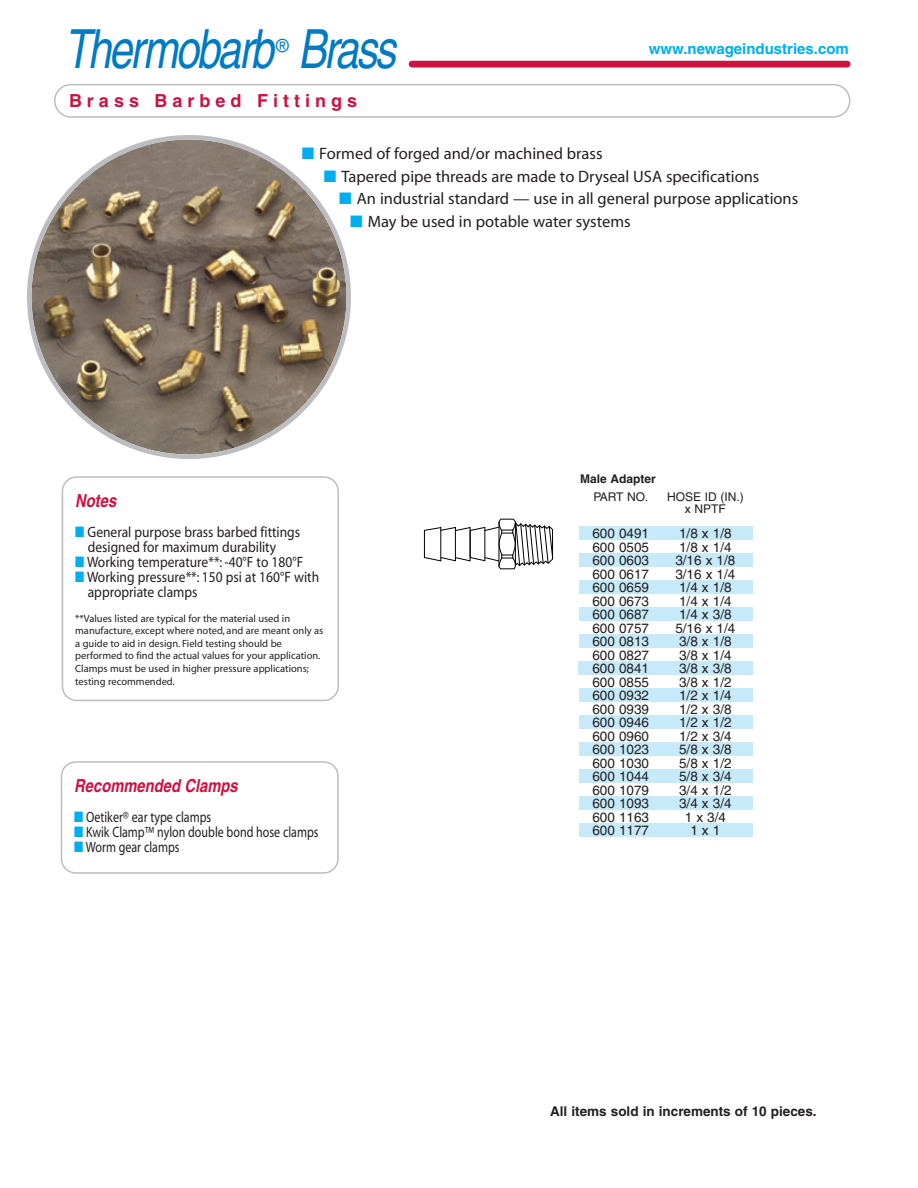
<style>
.page{position:relative;width:918px;height:1188px;background:#fff}
.page>*{position:absolute;margin:0;border:0;box-sizing:border-box;transform-origin:0 0}
.t1{font:italic 54px "Helvetica";color:#007ac2;scale:.78 1}
.t2{font:italic 700 18px "Helvetica";color:#cd1141;scale:.82 1}
.t3{font:700 18px "Helvetica";letter-spacing:.28em;color:#cd1141}
.t4{font:18px "Helvetica";color:#007ac2;scale:.95 1}
.t5{font:16.5px "Myriad";color:#231f20}
.t6{font:15px/15px "Myriad";color:#231f20;scale:.9 1}
.t7{font:15px "Myriad";color:#231f20;scale:.8 1}
.t8{font:700 15px "Helvetica";color:#00aeef}
.t9{font:13.5px/13.5px "Helvetica";color:#231f20;text-align:center}
.t10{font:700 13.5px "Helvetica";color:#231f20}
.t11{font:12px/12px "Helvetica";color:#231f20;text-align:center}
.t12{font:700 12px "Helvetica";color:#231f20}
.t13{font:10.5px/12.6px "Myriad";color:#231f20}
.s1{color:#00aeef}
</style>
<div class="page">
<div style="left:409px;top:61px;width:441px;height:7px;background:#cd1141;border-radius:3px"></div>
<svg style="left:54px;top:84px;width:797px;height:34px"></svg>
<svg style="left:62px;top:476px;width:277px;height:225px"></svg>
<svg style="left:27px;top:135px;width:324px;height:324px"></svg>
<div style="left:579px;top:526px;width:173px;height:14px;background:#c6eafa"></div>
<svg style="left:424px;top:518px;width:129px;height:52px"></svg>
<div style="left:579px;top:554px;width:173px;height:13px;background:#c6eafa"></div>
<div style="left:579px;top:580px;width:173px;height:14px;background:#c6eafa"></div>
<div style="left:579px;top:608px;width:173px;height:13px;background:#c6eafa"></div>
<div style="left:579px;top:634px;width:173px;height:14px;background:#c6eafa"></div>
<div style="left:579px;top:662px;width:174px;height:13px;background:#c6eafa"></div>
<div style="left:579px;top:688px;width:173px;height:14px;background:#c6eafa"></div>
<div style="left:579px;top:716px;width:173px;height:13px;background:#c6eafa"></div>
<div style="left:579px;top:742px;width:173px;height:14px;background:#c6eafa"></div>
<div style="left:579px;top:770px;width:173px;height:13px;background:#c6eafa"></div>
<div style="left:579px;top:796px;width:173px;height:14px;background:#c6eafa"></div>
<div style="left:579px;top:824px;width:173px;height:13px;background:#c6eafa"></div>
<svg style="left:61px;top:761px;width:278px;height:113px"></svg>
<h1 class="t1" style="left:64px;top:29px;width:437px">Thermobarb Brass</h1>
<h2 class="t4" style="left:276px;top:39px;width:15px">®</h2>
<h2 class="t3" style="left:69px;top:94px;width:290px">Brass Barbed Fittings</h2>
<p class="t8" style="left:649px;top:43px;width:202px">www.newageindustries.com</p>
<p class="t5" style="left:302px;top:148px;width:302px"><span class="s1">■</span> Formed of forged and/or machined brass</p>
<p class="t5" style="left:324px;top:170px;width:437px"><span class="s1">■</span> Tapered pipe threads are made to Dryseal USA specifications</p>
<p class="t5" style="left:339px;top:193px;width:461px"><span class="s1">■</span> An industrial standard — use in all general purpose applications</p>
<p class="t5" style="left:350px;top:215px;width:282px"><span class="s1">■</span> May be used in potable water systems</p>
<h2 class="t2" style="left:75px;top:494px;width:55px">Notes</h2>
<p class="t6" style="left:88px;top:525px;width:237px;text-indent:-13px"><span class="s1">■</span> General purpose brass barbed fittings designed for maximum durability</p>
<p class="t6" style="left:75px;top:555px;width:255px"><span class="s1">■</span> Working temperature**: -40°F to 180°F</p>
<p class="t6" style="left:88px;top:570px;width:259px;text-indent:-13px"><span class="s1">■</span> Working pressure**: 150 psi at 160°F with appropriate clamps</p>
<p class="t13" style="left:75px;top:613px;width:250px">**Values listed are typical for the material used in manufacture, except where noted, and are meant only as a guide to aid in design. Field testing should be performed to find the actual values for your application.<br>Clamps must be used in higher pressure applications; testing recommended.</p>
<h2 class="t2" style="left:74px;top:779px;width:205px">Recommended Clamps</h2>
<p class="t7" style="left:74px;top:811px;width:173px"><span class="s1">■</span> Oetiker® ear type clamps</p>
<p class="t7" style="left:74px;top:826px;width:307px"><span class="s1">■</span> Kwik Clamp™ nylon double bond hose clamps</p>
<p class="t7" style="left:74px;top:841px;width:133px"><span class="s1">■</span> Worm gear clamps</p>
<p class="t12" style="left:580px;top:474px;width:77px">Male Adapter</p>
<p class="t11" style="left:593px;top:492px;width:56px">PART NO.</p>
<p class="t9" style="left:592px;top:528px;width:58px;text-align:justify">600 0491<br>600 0505<br>600 0603<br>600 0617<br>600 0659<br>600 0673<br>600 0687<br>600 0757<br>600 0813<br>600 0827<br>600 0841<br>600 0855<br>600 0932<br>600 0939<br>600 0946<br>600 0960<br>600 1023<br>600 1030<br>600 1044<br>600 1079<br>600 1093<br>600 1163<br>600 1177</p>
<p class="t11" style="left:667px;top:492px;width:78px">HOSE ID (IN.) x NPTF</p>
<p class="t9" style="left:675px;top:528px;width:62px">1/8 x 1/8<br>1/8 x 1/4<br>3/16 x 1/8<br>3/16 x 1/4<br>1/4 x 1/8<br>1/4 x 1/4<br>1/4 x 3/8<br>5/16 x 1/4<br>3/8 x 1/8<br>3/8 x 1/4<br>3/8 x 3/8<br>3/8 x 1/2<br>1/2 x 1/4<br>1/2 x 3/8<br>1/2 x 1/2<br>1/2 x 3/4<br>5/8 x 3/8<br>5/8 x 1/2<br>5/8 x 3/4<br>3/4 x 1/2<br>3/4 x 3/4<br>1 x 3/4<br>1 x 1</p>
<p class="t10" style="left:550px;top:1106px;width:268px">All items sold in increments of 10 pieces.</p>
</div>
